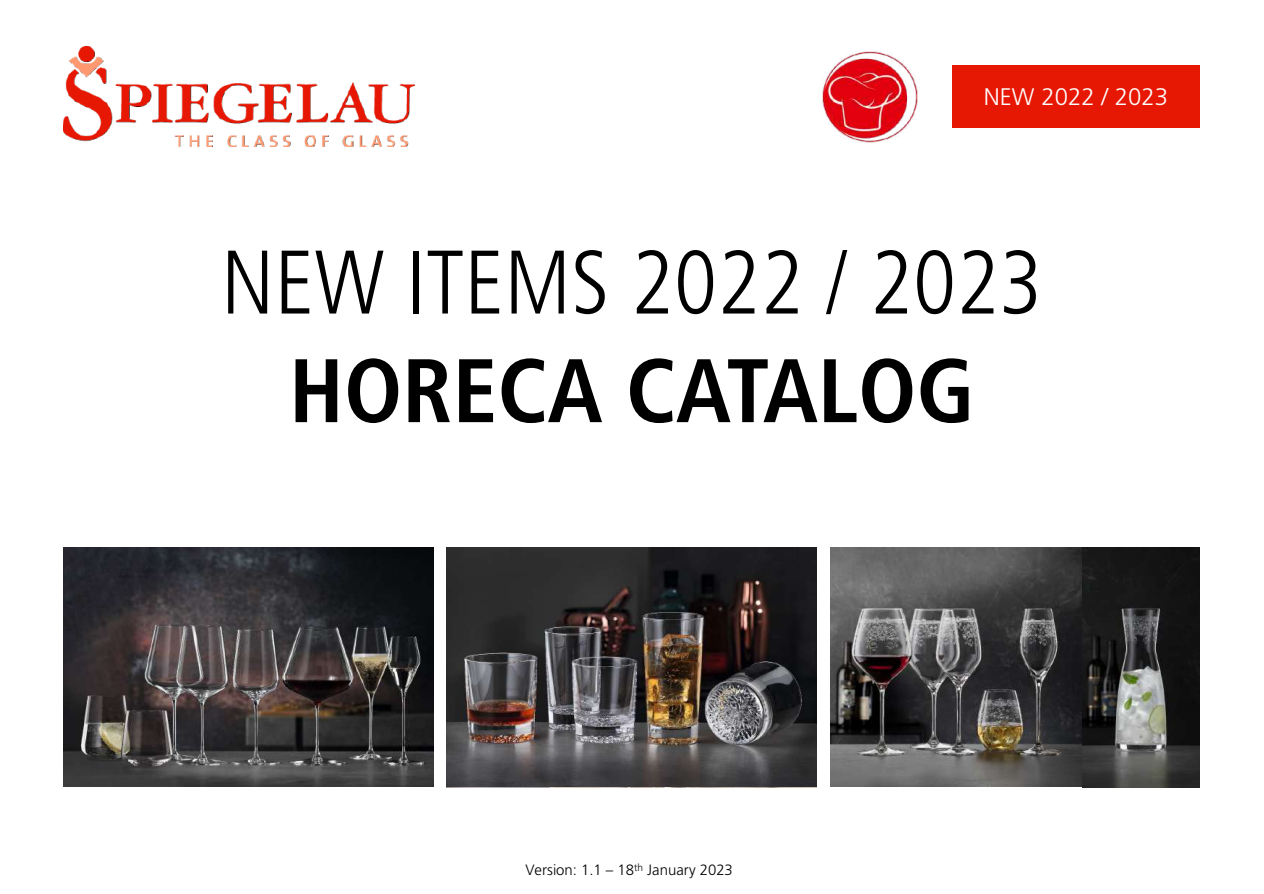
<style>
.page{position:relative;width:1264px;height:894px;background:#fff}
.page>*{position:absolute;margin:0;border:0;box-sizing:border-box;transform-origin:0 0}
.t1{font:300 condensed 90px "Frutiger LT Std";color:#000}
.t2{font:700 condensed 90px "Frutiger LT Std";color:#000}
.t3{font:300 24px "Frutiger LT Std";color:#fff}
.t4{font:300 15px "Frutiger LT Std";color:#000}
</style>
<div class="page">
<img style="left:64px;top:47px;width:350px;height:100px">
<div style="left:952px;top:66px;width:247px;height:62px;background:#e71803"></div>
<img style="left:64px;top:547px;width:369px;height:239px">
<img style="left:447px;top:547px;width:369px;height:239px">
<img style="left:830px;top:547px;width:251px;height:239px">
<img style="left:1081px;top:547px;width:118px;height:239px">
<img style="left:822px;top:51px;width:95px;height:91px">
<h2 class="t3" style="left:983px;top:83px;width:186px">NEW 2022 / 2023</h2>
<h1 class="t1" style="left:221px;top:231px;width:823px">NEW ITEMS 2022 / 2023</h1>
<h1 class="t2" style="left:289px;top:337px;width:687px">HORECA CATALOG</h1>
<p class="t4" style="left:525px;top:861px;width:209px">Version: 1.1 – 18<sup>th</sup> January 2023</p>
</div>
